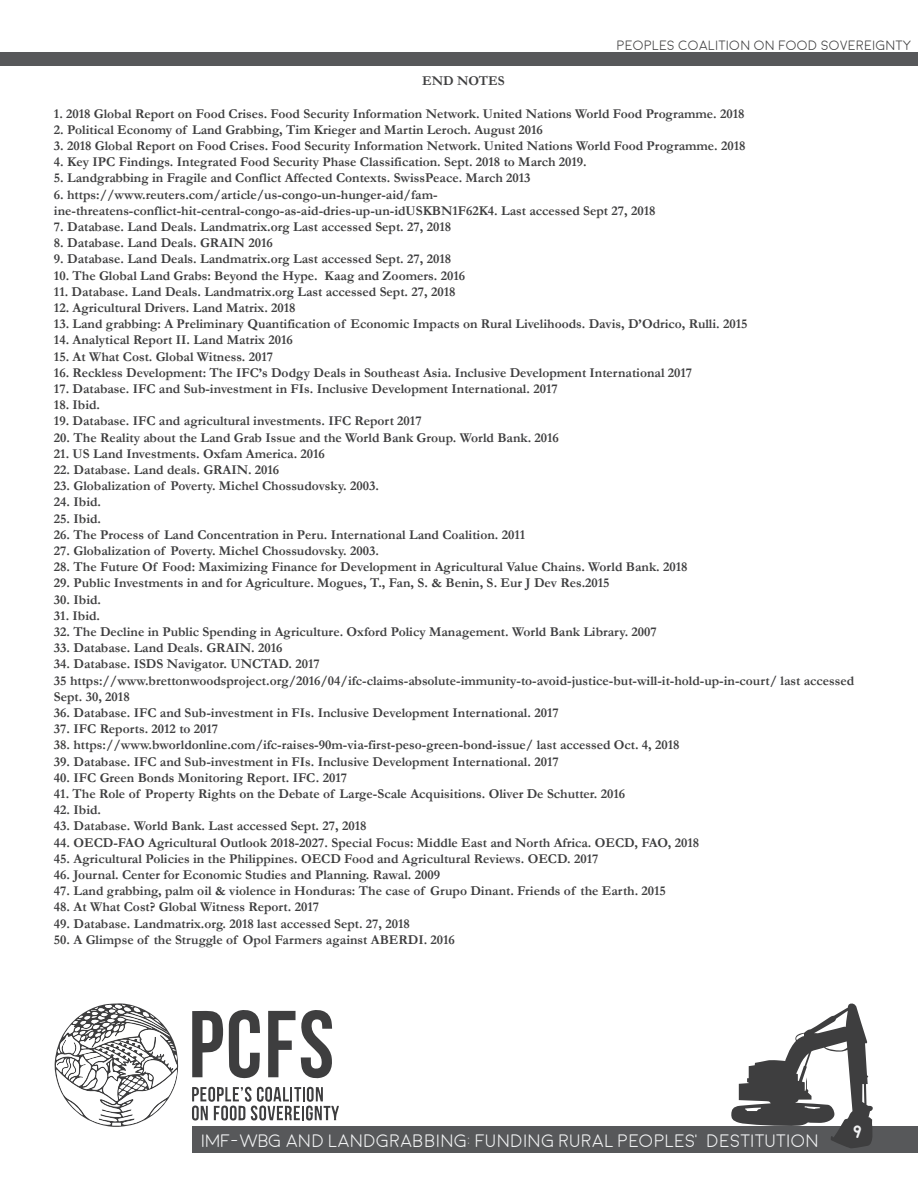
<style>
.page{position:relative;width:918px;height:1188px;background:#fff}
.page>*{position:absolute;margin:0;border:0;box-sizing:border-box;transform-origin:0 0}
.t1{font:300 18px "Moon";color:#f2f3f4}
.t2{font:700 18px "Moon";color:#f2f3f4}
.t3{font:700 13.5px/16.2px "Garamond";color:#3e3e3f}
.t4{font:300 13.5px "Moon";color:#3e3e3f}
</style>
<div class="page">
<div style="left:193px;top:1126px;width:725px;height:27px;background:#57585a"></div>
<div style="left:0;top:52px;width:918px;height:14px;background:#57585a"></div>
<svg style="left:731px;top:1003px;width:142px;height:145px"></svg>
<svg style="left:192px;top:1011px;width:31px;height:66px"></svg>
<svg style="left:229px;top:1010px;width:31px;height:68px"></svg>
<svg style="left:268px;top:1010px;width:64px;height:68px"></svg>
<svg style="left:192px;top:1086px;width:147px;height:35px"></svg>
<svg style="left:54px;top:1003px;width:124px;height:124px"></svg>
<p class="t4" style="left:617px;top:38px;width:296px">PEOPLES COALITION ON FOOD SOVEREIGNTY</p>
<p class="t3" style="left:422px;top:73px;width:84px">END NOTES</p>
<p class="t3" style="left:54px;top:105px;width:692px">1. 2018 Global Report on Food Crises. Food Security Information Network. United Nations World Food Programme. 2018</p>
<p class="t3" style="left:54px;top:122px;width:490px">2. Political Economy of Land Grabbing, Tim Krieger and Martin Leroch. August 2016</p>
<p class="t3" style="left:54px;top:138px;width:693px">3. 2018 Global Report on Food Crises. Food Security Information Network. United Nations World Food Programme. 2018</p>
<p class="t3" style="left:54px;top:154px;width:534px">4. Key IPC Findings. Integrated Food Security Phase Classification. Sept. 2018 to March 2019.</p>
<p class="t3" style="left:54px;top:170px;width:478px">5. Landgrabbing in Fragile and Conflict Affected Contexts. SwissPeace. March 2013</p>
<p class="t3" style="left:54px;top:186px;width:603px">6. https://www.reuters.com/article/us-congo-un-hunger-aid/fam&shy;ine-threatens-conflict-hit-central-congo-as-aid-dries-up-un-idUSKBN1F62K4. Last accessed Sept 27, 2018</p>
<p class="t3" style="left:54px;top:219px;width:399px">7. Database. Land Deals. Landmatrix.org Last accessed Sept. 27, 2018</p>
<p class="t3" style="left:54px;top:235px;width:220px">8. Database. Land Deals. GRAIN 2016</p>
<p class="t3" style="left:54px;top:251px;width:399px">9. Database. Land Deals. Landmatrix.org Last accessed Sept. 27, 2018</p>
<p class="t3" style="left:54px;top:267px;width:413px">10. The Global Land Grabs: Beyond the Hype. Kaag and Zoomers. 2016</p>
<p class="t3" style="left:54px;top:284px;width:403px">11. Database. Land Deals. Landmatrix.org Last accessed Sept. 27, 2018</p>
<p class="t3" style="left:54px;top:300px;width:243px">12. Agricultural Drivers. Land Matrix. 2018</p>
<p class="t3" style="left:54px;top:316px;width:695px">13. Land grabbing: A Preliminary Quantification of Economic Impacts on Rural Livelihoods. Davis, D’Odrico, Rulli. 2015</p>
<p class="t3" style="left:54px;top:332px;width:240px">14. Analytical Report II. Land Matrix 2016</p>
<p class="t3" style="left:54px;top:348px;width:221px">15. At What Cost. Global Witness. 2017</p>
<p class="t3" style="left:54px;top:365px;width:640px">16. Reckless Development: The IFC’s Dodgy Deals in Southeast Asia. Inclusive Development International 2017</p>
<p class="t3" style="left:54px;top:381px;width:505px">17. Database. IFC and Sub-investment in FIs. Inclusive Development International. 2017</p>
<p class="t3" style="left:54px;top:397px;width:48px">18. Ibid.</p>
<p class="t3" style="left:54px;top:413px;width:369px">19. Database. IFC and agricultural investments. IFC Report 2017</p>
<p class="t3" style="left:54px;top:429px;width:506px">20. The Reality about the Land Grab Issue and the World Bank Group. World Bank. 2016</p>
<p class="t3" style="left:54px;top:446px;width:272px">21. US Land Investments. Oxfam America. 2016</p>
<p class="t3" style="left:54px;top:462px;width:227px">22. Database. Land deals. GRAIN. 2016</p>
<p class="t3" style="left:54px;top:478px;width:326px">23. Globalization of Poverty. Michel Chossudovsky. 2003.</p>
<p class="t3" style="left:54px;top:494px;width:49px">24. Ibid.</p>
<p class="t3" style="left:54px;top:510px;width:49px">25. Ibid.</p>
<p class="t3" style="left:54px;top:527px;width:473px">26. The Process of Land Concentration in Peru. International Land Coalition. 2011</p>
<p class="t3" style="left:54px;top:543px;width:326px">27. Globalization of Poverty. Michel Chossudovsky. 2003.</p>
<p class="t3" style="left:54px;top:559px;width:635px">28. The Future Of Food: Maximizing Finance for Development in Agricultural Value Chains. World Bank. 2018</p>
<p class="t3" style="left:54px;top:575px;width:557px">29. Public Investments in and for Agriculture. Mogues, T., Fan, S. &amp; Benin, S. Eur J Dev Res.2015</p>
<p class="t3" style="left:54px;top:591px;width:49px">30. Ibid.</p>
<p class="t3" style="left:54px;top:608px;width:48px">31. Ibid.</p>
<p class="t3" style="left:54px;top:624px;width:604px">32. The Decline in Public Spending in Agriculture. Oxford Policy Management. World Bank Library. 2007</p>
<p class="t3" style="left:54px;top:640px;width:230px">33. Database. Land Deals. GRAIN. 2016</p>
<p class="t3" style="left:54px;top:656px;width:802px">34. Database. ISDS Navigator. UNCTAD. 2017<br>35 https://www.brettonwoodsproject.org/2016/04/ifc-claims-absolute-immunity-to-avoid-justice-but-will-it-hold-up-in-court/ last accessed<br>Sept. 30, 2018</p>
<p class="t3" style="left:54px;top:705px;width:506px">36. Database. IFC and Sub-investment in FIs. Inclusive Development International. 2017</p>
<p class="t3" style="left:54px;top:721px;width:166px">37. IFC Reports. 2012 to 2017</p>
<p class="t3" style="left:54px;top:737px;width:627px">38. https://www.bworldonline.com/ifc-raises-90m-via-first-peso-green-bond-issue/ last accessed Oct. 4, 2018</p>
<p class="t3" style="left:54px;top:753px;width:506px">39. Database. IFC and Sub-investment in FIs. Inclusive Development International. 2017</p>
<p class="t3" style="left:54px;top:770px;width:295px">40. IFC Green Bonds Monitoring Report. IFC. 2017</p>
<p class="t3" style="left:54px;top:786px;width:573px">41. The Role of Property Rights on the Debate of Large-Scale Acquisitions. Oliver De Schutter. 2016</p>
<p class="t3" style="left:54px;top:802px;width:49px">42. Ibid.</p>
<p class="t3" style="left:54px;top:818px;width:314px">43. Database. World Bank. Last accessed Sept. 27, 2018</p>
<p class="t3" style="left:54px;top:834px;width:647px">44. OECD-FAO Agricultural Outlook 2018-2027. Special Focus: Middle East and North Africa. OECD, FAO, 2018</p>
<p class="t3" style="left:54px;top:851px;width:546px">45. Agricultural Policies in the Philippines. OECD Food and Agricultural Reviews. OECD. 2017</p>
<p class="t3" style="left:54px;top:867px;width:388px">46. Journal. Center for Economic Studies and Planning. Rawal. 2009</p>
<p class="t3" style="left:54px;top:883px;width:613px">47. Land grabbing, palm oil &amp; violence in Honduras: The case of Grupo Dinant. Friends of the Earth. 2015</p>
<p class="t3" style="left:54px;top:899px;width:267px">48. At What Cost? Global Witness Report. 2017</p>
<p class="t3" style="left:54px;top:915px;width:357px">49. Database. Landmatrix.org. 2018 last accessed Sept. 27, 2018</p>
<p class="t3" style="left:54px;top:932px;width:402px">50. A Glimpse of the Struggle of Opol Farmers against ABERDI. 2016</p>
<h1 class="t1" style="left:202px;top:1131px;width:619px">IMF-WBG AND LANDGRABBING: FUNDING RURAL PEOPLES’ DESTITUTION</h1>
<h1 class="t2" style="left:852px;top:1123px;width:12px">9</h1>
</div>
